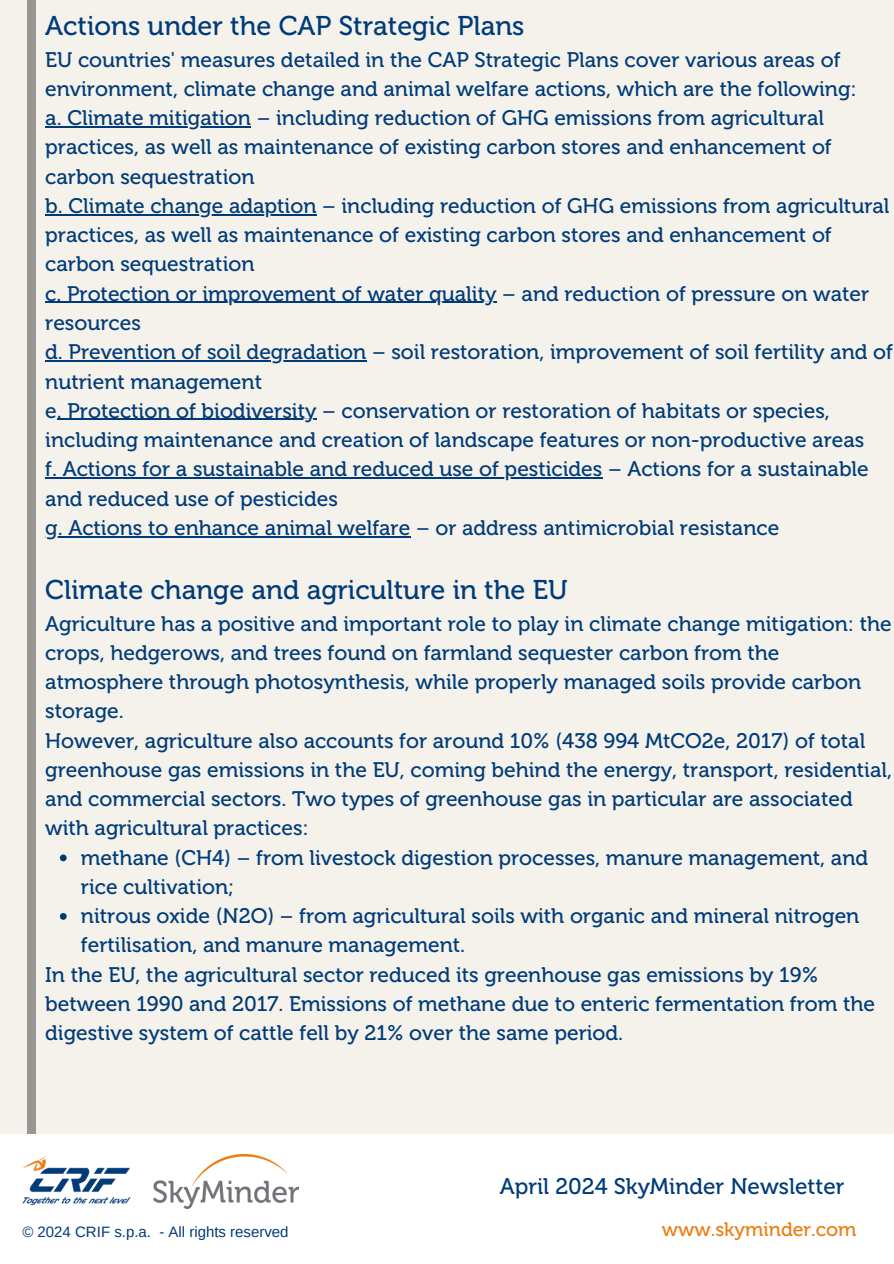
<style>
.page{position:relative;width:894px;height:1264px;background:#fff}
.page>*{position:absolute;margin:0;border:0;box-sizing:border-box;transform-origin:0 0}
.t1{font:27px "Museo 500";color:#003b79}
.t2{font:22.5px "Museo 500";color:#003b79}
.t3{font:21px/29.2px "Museo 500";color:#003b79}
.t4{font:19.5px "Museo 500";color:#ec7d11}
.t5{font:15px "Arimo";color:#003b79}
</style>
<div class="page">
<div style="left:0;top:0;width:893px;height:1263px;background:#f4f2eb"></div>
<div style="left:0;top:1133px;width:893px;height:130px;background:#fff"></div>
<img style="left:23px;top:1156px;width:108px;height:49px">
<div style="left:27px;top:0;width:9px;height:1133px;background:#989794"></div>
<img style="left:154px;top:1154px;width:145px;height:54px">
<hr style="left:45px;top:126px;width:206px;height:1px;background:#003b79">
<hr style="left:45px;top:214px;width:271px;height:1px;background:#003b79">
<hr style="left:45px;top:302px;width:451px;height:1px;background:#003b79">
<hr style="left:45px;top:360px;width:321px;height:1px;background:#003b79">
<hr style="left:57px;top:419px;width:259px;height:1px;background:#003b79">
<hr style="left:45px;top:477px;width:557px;height:1px;background:#003b79">
<hr style="left:45px;top:536px;width:365px;height:1px;background:#003b79">
<svg style="left:60px;top:854px;width:7px;height:7px"></svg>
<svg style="left:60px;top:913px;width:7px;height:6px"></svg>
<p class="t1" style="left:45px;top:10px;width:480px">Actions under the CAP Strategic Plans</p>
<p class="t3" style="left:45px;top:45px;width:849px">EU countries' measures detailed in the CAP Strategic Plans cover various areas of environment, climate change and animal welfare actions, which are the following:<br>a. Climate mitigation – including reduction of GHG emissions from agricultural practices, as well as maintenance of existing carbon stores and enhancement of carbon sequestration<br>b. Climate change adaption – including reduction of GHG emissions from agricultural practices, as well as maintenance of existing carbon stores and enhancement of carbon sequestration<br>c. Protection or improvement of water quality – and reduction of pressure on water resources<br>d. Prevention of soil degradation – soil restoration, improvement of soil fertility and of nutrient management<br>e. Protection of biodiversity – conservation or restoration of habitats or species, including maintenance and creation of landscape features or non-productive areas<br>f. Actions for a sustainable and reduced use of pesticides – Actions for a sustainable and reduced use of pesticides<br>g. Actions to enhance animal welfare – or address antimicrobial resistance</p>
<p class="t1" style="left:45px;top:573px;width:524px">Climate change and agriculture in the EU</p>
<p class="t3" style="left:45px;top:608px;width:848px">Agriculture has a positive and important role to play in climate change mitigation: the crops, hedgerows, and trees found on farmland sequester carbon from the atmosphere through photosynthesis, while properly managed soils provide carbon storage.<br>However, agriculture also accounts for around 10% (438 994 MtCO2e, 2017) of total greenhouse gas emissions in the EU, coming behind the energy, transport, residential, and commercial sectors. Two types of greenhouse gas in particular are associated with agricultural practices:</p>
<p class="t3" style="left:81px;top:842px;width:788px">methane (CH4) – from livestock digestion processes, manure management, and</p>
<p class="t3" style="left:81px;top:872px;width:155px">rice cultivation;</p>
<p class="t3" style="left:81px;top:901px;width:779px">nitrous oxide (N2O) – from agricultural soils with organic and mineral nitrogen</p>
<p class="t3" style="left:81px;top:930px;width:386px">fertilisation, and manure management.</p>
<p class="t3" style="left:45px;top:959px;width:774px">In the EU, the agricultural sector reduced its greenhouse gas emissions by 19%</p>
<p class="t3" style="left:45px;top:989px;width:831px">between 1990 and 2017. Emissions of methane due to enteric fermentation from the</p>
<p class="t3" style="left:45px;top:1018px;width:579px">digestive system of cattle fell by 21% over the same period.</p>
<p class="t2" style="left:499px;top:1173px;width:346px">April 2024 SkyMinder Newsletter</p>
<p class="t5" style="left:22px;top:1223px;width:268px">© 2024 CRIF s.p.a. - All rights reserved</p>
<p class="t4" style="left:661px;top:1217px;width:196px">www.skyminder.com</p>
</div>
